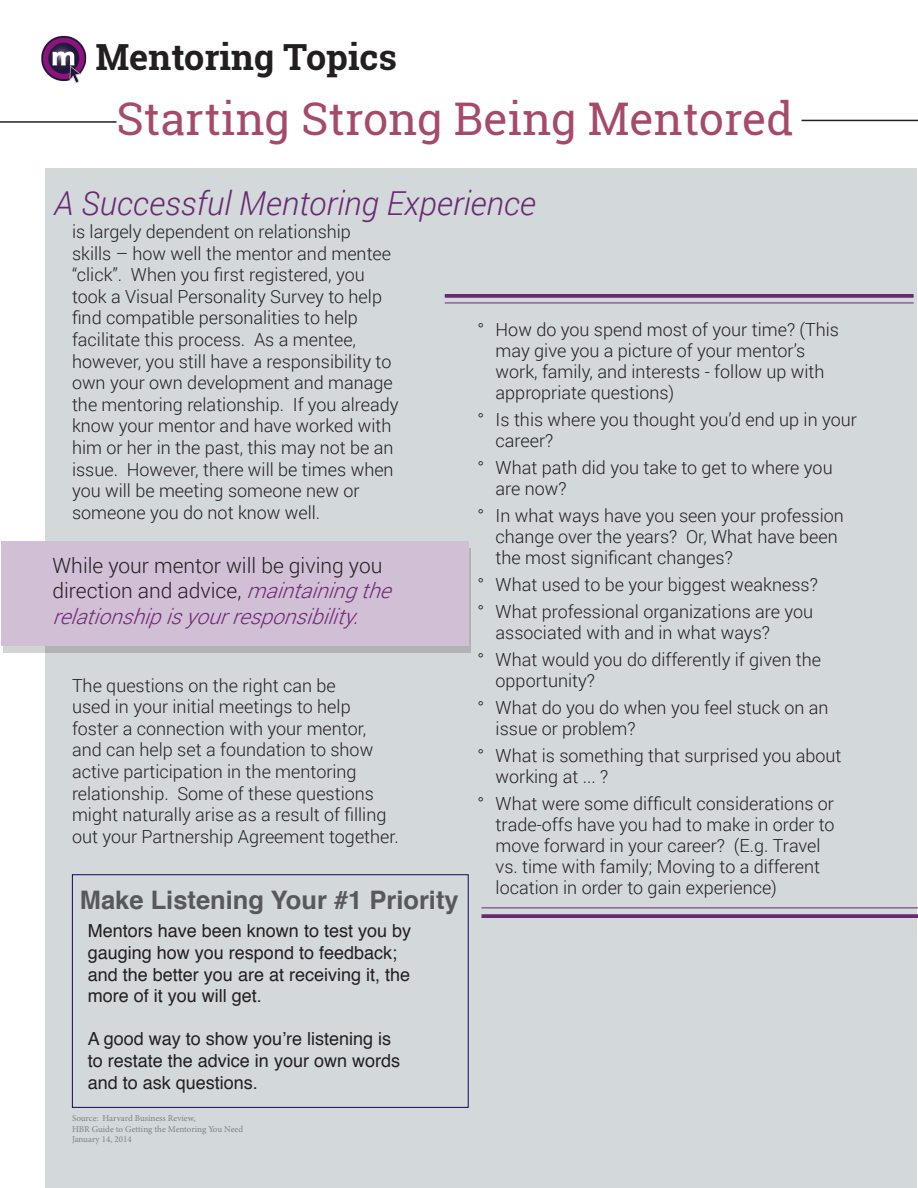
<style>
.page{position:relative;width:918px;height:1188px;background:#fff}
.page>*{position:absolute;margin:0;border:0;box-sizing:border-box;transform-origin:0 0}
.t1{font:45px "Roboto Slab";color:#a54a6b}
.t2{font:700 36px "Roboto Slab";color:#231f20}
.t3{font:italic 300 33px "Roboto";color:#692972}
.t4{font:700 25.5px "Helvetica";color:#57585a}
.t5{font:300 21px/25.2px "Roboto";color:#231f20}
.t6{font:300 18px/21.6px "Roboto";color:#231f20}
.t7{font:18px/21.6px "Helvetica";color:#231f20}
.t8{font:9px "Minion Pro";color:#808285}
.s1{font-style:italic;color:#6e2671}
</style>
<div class="page">
<div style="left:46px;top:168px;width:871px;height:1020px;background:#d3d8da"></div>
<img style="left:41px;top:35px;width:46px;height:48px">
<svg style="left:3px;top:548px;width:467px;height:105px;background:#b3b5b7"></svg>
<div style="left:72px;top:874px;width:397px;height:234px;border:1px solid #180557"></div>
<div style="left:2px;top:542px;width:467px;height:104px;background:#d1bfd6"></div>
<hr style="left:0;top:121px;width:116px;height:2px;background:#231f20">
<hr style="left:802px;top:120px;width:116px;height:1px;background:#231f20">
<hr style="left:445px;top:303px;width:469px;height:1px;background:#692972">
<hr style="left:481px;top:908px;width:437px;height:1px;background:#692972">
<svg style="left:481px;top:914px;width:437px;height:4px;background:#6f3378"></svg>
<svg style="left:445px;top:294px;width:469px;height:4px;background:#6f3378"></svg>
<p class="t2" style="left:95px;top:32px;width:303px">Mentoring Topics</p>
<p class="t1" style="left:116px;top:88px;width:678px">Starting Strong Being Mentored</p>
<p class="t3" style="left:54px;top:180px;width:483px">A Successful Mentoring Experience</p>
<p class="t6" style="left:72px;top:220px;width:328px">is largely dependent on relationship<br>skills – how well the mentor and mentee “click”. When you first registered, you took a Visual Personality Survey to help find compatible personalities to help facilitate this process. As a mentee, however, you still have a responsibility to own your own development and manage the mentoring relationship. If you already know your mentor and have worked with him or her in the past, this may not be an issue. However, there will be times when you will be meeting someone new or someone you do not know well.</p>
<p class="t5" style="left:52px;top:552px;width:349px">While your mentor will be giving you direction and advice, <span class="s1">maintainingthe relationshipisyourresponsibility.</span></p>
<p class="t6" style="left:72px;top:674px;width:328px">The questions on the right can be<br>used in your initial meetings to help foster a connection with your mentor, and can help set a foundation to show active participation in the mentoring relationship. Some of these questions might naturally arise as a result of filling out your Partnership Agreement together.</p>
<p class="t4" style="left:80px;top:879px;width:380px">Make Listening Your #1 Priority</p>
<p class="t7" style="left:88px;top:921px;width:325px">Mentors have been known to test you by gauging how you respond to feedback; and the better you are at receiving it, the more of it you will get.</p>
<p class="t7" style="left:88px;top:1029px;width:314px">A good way to show you’re listening is to restate the advice in your own words and to ask questions.</p>
<p class="t8" style="left:72px;top:1112px;width:125px">Source: Harvard Business Review,</p>
<p class="t8" style="left:72px;top:1123px;width:173px">HBR Guide to Getting the Mentoring You Need</p>
<p class="t8" style="left:72px;top:1133px;width:61px">January 14, 2014</p>
<p class="t6" style="left:496px;top:318px;width:345px;line-height:21px;text-indent:-18px">° How do you spend most of your time? (This may give you a picture of your mentor’s work, family, and interests - follow up with appropriate questions)</p>
<p class="t6" style="left:496px;top:408px;width:363px;line-height:21px;text-indent:-18px">° Is this where you thought you’d end up in your career?</p>
<p class="t6" style="left:496px;top:456px;width:339px;line-height:21px;text-indent:-18px">° What path did you take to get to where you are now?</p>
<p class="t6" style="left:496px;top:504px;width:350px;line-height:21px;text-indent:-18px">° In what ways have you seen your profession change over the years? Or, What have been the most significant changes?</p>
<p class="t6" style="left:478px;top:573px;width:342px">° What used to be your biggest weakness?</p>
<p class="t6" style="left:496px;top:600px;width:319px;line-height:21px;text-indent:-18px">° What professional organizations are you associated with and in what ways?</p>
<p class="t6" style="left:496px;top:648px;width:327px;line-height:21px;text-indent:-18px">° What would you do differently if given the opportunity?</p>
<p class="t6" style="left:496px;top:696px;width:335px;line-height:21px;text-indent:-18px">° What do you do when you feel stuck on an issue or problem?</p>
<p class="t6" style="left:496px;top:744px;width:347px;line-height:21px;text-indent:-18px">° What is something that surprised you about working at ... ?</p>
<p class="t6" style="left:496px;top:792px;width:340px;line-height:21.1px;text-indent:-18px">° What were some difficult considerations or trade-offs have you had to make in order to move forward in your career? (E.g. Travel vs. time with family; Moving to a different location in order to gain experience)</p>
</div>
